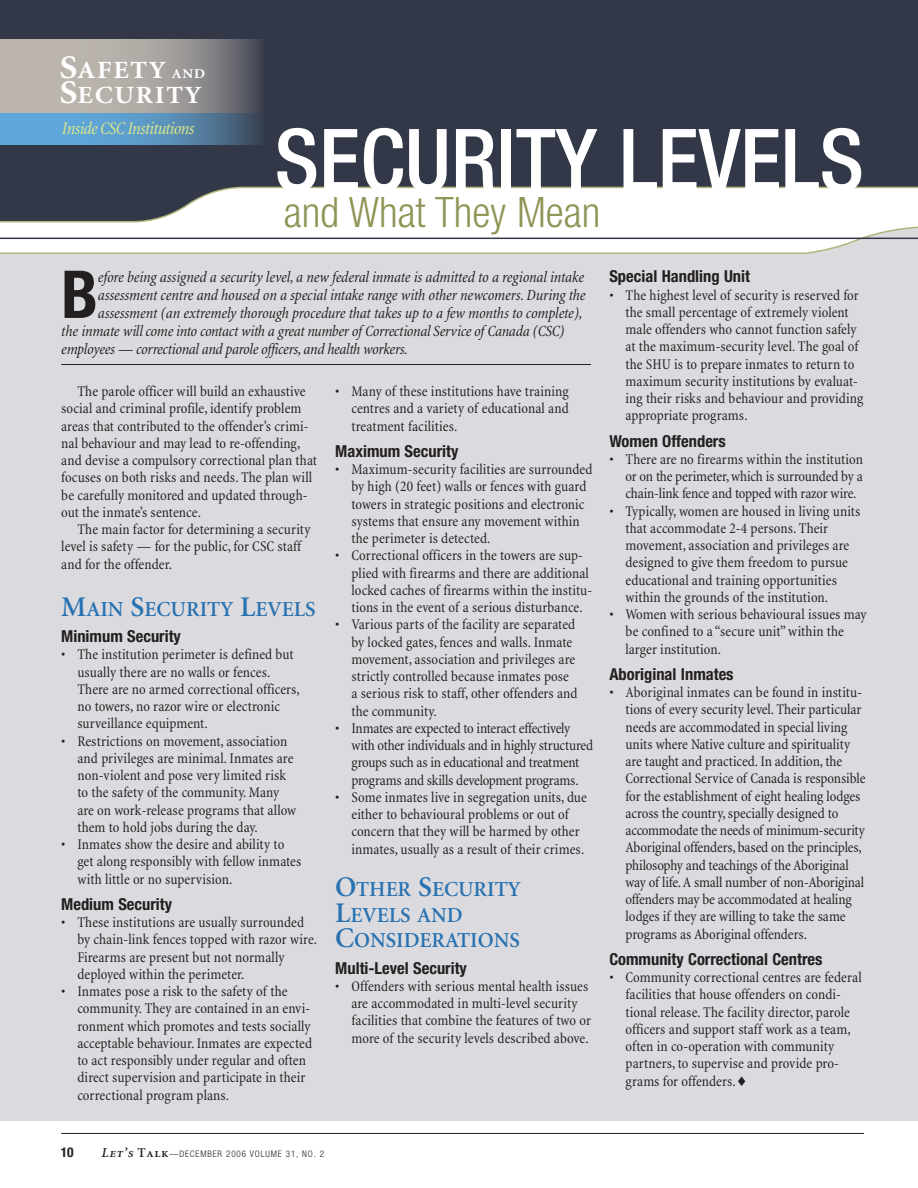
<style>
.page{position:relative;width:918px;height:1188px;background:#fff}
.page>*{position:absolute;margin:0;border:0;box-sizing:border-box;transform-origin:0 0}
.t1{font:500 condensed 85.8px "Helvetica Neue";color:#fff}
.t2{font:700 condensed 66.15px "Helvetica Neue";color:#231f20}
.t3{font:300 condensed 42px "Helvetica Neue";color:#8f9354}
.t4{font:700 24.75px/25.5px "Minion";letter-spacing:.065em;color:#fff;scale:1.1 1}
.t5{font:600 21.3px/25.5px "Minion";color:#2872b1}
.t6{font:italic condensed 18px "Minion";letter-spacing:-.03em;color:#e0e885}
.t7{font:700 condensed 16.5px "Helvetica Neue";color:#231f20}
.t8{font:italic condensed 15.75px "Minion";letter-spacing:-.01em;color:#231f20}
.t9{font:condensed 15px/17.2px "Minion";letter-spacing:.005em;color:#231f20}
.t10{font:condensed 15px/17.2px "Minion";letter-spacing:-.015em;color:#231f20}
.t11{font:700 condensed 13.5px "Helvetica Neue";color:#231f20}
.t12{font:300 condensed 9px "Helvetica Neue";letter-spacing:.095em;color:#231f20}
.s1{font-size:33px}
.s2{font-size:13.5px}
.s3{font-size:28.5px}
.s4{font-family:"Minion";font-weight:600;font-style:italic;font-stretch:normal;font-size:13.5px}
.s5{font-family:"Minion Exp";font-weight:600;font-style:italic;font-stretch:normal;font-size:13.5px}
.s6{font-family:"Minion";font-weight:600;font-stretch:normal;font-size:13.5px}
.s7{font-family:"Minion Exp";font-weight:600;font-stretch:normal;font-size:13.5px}
</style>
<div class="page">
<hr style="left:61px;top:1133px;width:803px;height:1px;background:#231f20">
<div style="left:0;top:0;width:918px;height:1120px;background:#dbdade"></div>
<svg style="left:0;top:223px;width:918px;height:31px"></svg>
<hr style="left:0;top:238px;width:918px;height:1px;background:#323848">
<svg style="left:0;top:0;width:918px;height:223px"></svg>
<svg style="left:0;top:40px;width:265px;height:73px"></svg>
<svg style="left:0;top:113px;width:265px;height:31px"></svg>
<hr style="left:61px;top:364px;width:530px;height:1px;background:#231f20">
<h3 class="t4" style="left:60px;top:59px;width:134px"><span class="s1">S</span>AFETY <span class="s2">AND<br></span><span class="s1">S</span>ECURITY</h3>
<p class="t6" style="left:62px;top:122px;width:134px">Inside CSC Institutions</p>
<h1 class="t1" style="left:275px;top:129px;width:591px">SECURITY LEVELS</h1>
<h3 class="t3" style="left:284px;top:197px;width:318px">and What They Mean</h3>
<h2 class="t2" style="left:61px;top:271px;width:38px">B</h2>
<p class="t8" style="left:98px;top:271px;width:488px">efore being assigned a security level, a new federal inmate is admitted to a regional intake</p>
<p class="t8" style="left:98px;top:289px;width:489px">assessment centre and housed on a special intake range with other newcomers. During the</p>
<p class="t8" style="left:98px;top:307px;width:486px">assessment (an extremely thorough procedure that takes up to a few months to complete),</p>
<p class="t8" style="left:61px;top:325px;width:505px">the inmate will come into contact with a great number of Correctional Service of Canada (CSC)</p>
<p class="t8" style="left:61px;top:343px;width:348px">employees — correctional and parole officers, and health workers.</p>
<p class="t9" style="left:61px;top:384px;width:257px;text-indent:16px">The parole officer will build an exhaustive social and criminal profile, identify problem areas that contributed to the offender’s crimi&shy;nal behaviour and may lead to re-offending, and devise a compulsory correctional plan that focuses on both risks and needs. The plan will be carefully monitored and updated through&shy;out the inmate’s sentence.</p>
<p class="t9" style="left:61px;top:522px;width:251px;text-indent:16px">The main factor for determining a security level is safety — for the public, for CSC staff and for the offender.</p>
<h3 class="t5" style="left:61px;top:598px;width:256px"><span class="s3">M</span>AIN <span class="s3">S</span>ECURITY <span class="s3">L</span>EVELS</h3>
<p class="t7" style="left:61px;top:630px;width:121px">Minimum Security</p>
<p class="t9" style="left:77px;top:647px;width:224px;text-indent:-16px">• The institution perimeter is defined but usually there are no walls or fences.<br>There are no armed correctional officers, no towers, no razor wire or electronic surveillance equipment.</p>
<p class="t9" style="left:77px;top:734px;width:220px;text-indent:-16px">• Restrictions on movement, association and privileges are minimal. Inmates are non-violent and pose very limited risk to the safety of the community. Many are on work-release programs that allow them to hold jobs during the day.</p>
<p class="t9" style="left:77px;top:837px;width:226px;text-indent:-16px">• Inmates show the desire and ability to get along responsibly with fellow inmates with little or no supervision.</p>
<p class="t7" style="left:61px;top:898px;width:112px">Medium Security</p>
<p class="t9" style="left:77px;top:915px;width:241px;text-indent:-16px">• These institutions are usually surrounded by chain-link fences topped with razor wire.<br>Firearms are present but not normally deployed within the perimeter.</p>
<p class="t9" style="left:77px;top:984px;width:236px;text-indent:-16px">• Inmates pose a risk to the safety of the community. They are contained in an envi&shy;ronment which promotes and tests socially acceptable behaviour. Inmates are expected to act responsibly under regular and often direct supervision and participate in their correctional program plans.</p>
<p class="t9" style="left:352px;top:384px;width:219px;text-align:justify;text-indent:-16px">• Many of these institutions have training centres and a variety of educational and treatment facilities.</p>
<p class="t7" style="left:335px;top:445px;width:125px">Maximum Security</p>
<p class="t9" style="left:352px;top:462px;width:243px;text-indent:-16px">• Maximum-security facilities are surrounded by high (20 feet) walls or fences with guard towers in strategic positions and electronic systems that ensure any movement within the perimeter is detected.</p>
<p class="t9" style="left:352px;top:548px;width:242px;text-indent:-16px">• Correctional officers in the towers are sup&shy;plied with firearms and there are additional locked caches of firearms within the institu&shy;tions in the event of a serious disturbance.</p>
<p class="t9" style="left:352px;top:617px;width:228px;text-indent:-16px">• Various parts of the facility are separated by locked gates, fences and walls. Inmate movement, association and privileges are strictly controlled because inmates pose a serious risk to staff, other offenders and the community.</p>
<p class="t10" style="left:352px;top:721px;width:243px;text-indent:-16px">• Inmates are expected to interact effectively with other individuals and in highly structured groups such as in educational and treatment programs and skills development programs.</p>
<p class="t9" style="left:352px;top:790px;width:237px;text-indent:-16px">• Some inmates live in segregation units, due either to behavioural problems or out of concern that they will be harmed by other inmates, usually as a result of their crimes.</p>
<h3 class="t5" style="left:335px;top:879px;width:187px"><span class="s3">O</span>THER <span class="s3">S</span>ECURITY<br><span class="s3">L</span>EVELS AND<br><span class="s3">C</span>ONSIDERATIONS</h3>
<p class="t7" style="left:335px;top:962px;width:133px">Multi-Level Security</p>
<p class="t9" style="left:352px;top:979px;width:241px;text-indent:-16px">• Offenders with serious mental health issues are accommodated in multi-level security facilities that combine the features of two or more of the security levels described above.</p>
<p class="t7" style="left:609px;top:271px;width:142px">Special Handling Unit</p>
<p class="t9" style="left:626px;top:288px;width:239px;text-indent:-16px">• The highest level of security is reserved for the small percentage of extremely violent male offenders who cannot function safely at the maximum-security level. The goal of the SHU is to prepare inmates to return to maximum security institutions by evaluat&shy;ing their risks and behaviour and providing appropriate programs.</p>
<p class="t7" style="left:609px;top:435px;width:118px">Women Offenders</p>
<p class="t9" style="left:626px;top:452px;width:239px;text-align:justify;text-indent:-16px">• There are no firearms within the institution or on the perimeter, which is surrounded by a chain-link fence and topped with razor wire.</p>
<p class="t9" style="left:626px;top:504px;width:236px;text-indent:-16px">• Typically, women are housed in living units that accommodate 2-4 persons. Their movement, association and privileges are designed to give them freedom to pursue educational and training opportunities within the grounds of the institution.</p>
<p class="t9" style="left:626px;top:607px;width:243px;text-indent:-16px">• Women with serious behavioural issues may be confined to a “secure unit” within the larger institution.</p>
<p class="t7" style="left:609px;top:668px;width:126px">Aboriginal Inmates</p>
<p class="t9" style="left:626px;top:685px;width:242px;text-indent:-16px">• Aboriginal inmates can be found in institu&shy;tions of every security level. Their particular needs are accommodated in special living units where Native culture and spirituality are taught and practiced. In addition, the Correctional Service of Canada is responsible for the establishment of eight healing lodges across the country, specially designed to accommodate the needs of minimum-security Aboriginal offenders, based on the principles, philosophy and teachings of the Aboriginal way of life.A small number of non-Aboriginal offenders may be accommodated at healing lodges if they are willing to take the same programs as Aboriginal offenders.</p>
<p class="t7" style="left:609px;top:953px;width:215px">Community Correctional Centres</p>
<p class="t9" style="left:626px;top:970px;width:238px;text-indent:-16px">• Community correctional centres are federal facilities that house offenders on condi&shy;tional release. The facility director, parole officers and support staff work as a team, often in co-operation with community partners, to supervise and provide pro&shy;grams for offenders.</p>
<p class="t11" style="left:61px;top:1147px;width:14px">10</p>
<p class="t12" style="left:101px;top:1151px;width:224px"><span class="s4">L</span><span class="s5">et</span><span class="s4">’</span><span class="s5">s</span> <span class="s6">T</span><span class="s7">alk</span>—DECEMBER 2006 VOLUME 31, NO. 2</p>
</div>
